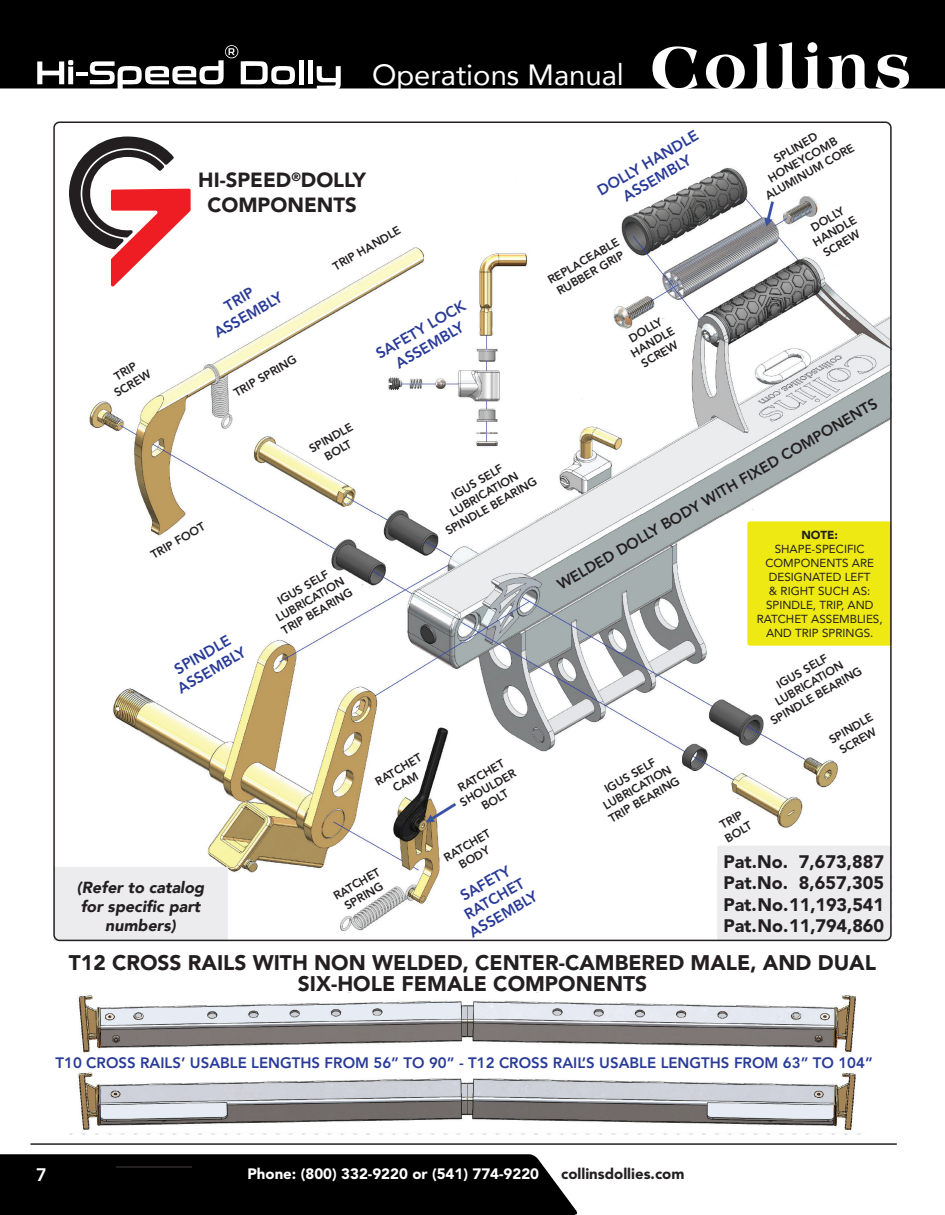
<style>
.page{position:relative;width:945px;height:1215px;background:#fff}
.page>*{position:absolute;margin:0;border:0;box-sizing:border-box;transform-origin:0 0}
.t1{font:29.25px "Avenir";color:#fff}
.t2{font:900 21px/21px "Avenir LT Std";color:#231f20;text-align:center}
.t3{font:900 20.4px "Avenir LT Std";color:#231f20}
.t4{font:900 18px "Avenir LT Std";letter-spacing:-.005em;color:#231f20}
.t5{font:800 18px "Avenir LT Std";color:#fff}
.COLLINS_NOTE{font:italic 900 16.05px/19.2px "Avenir";color:#231f20;text-align:center}
.t6{font:800 15px/18px "Avenir LT Std";color:#293b97;text-align:center}
.t7{font:900 15px "Avenir LT Std";color:#fff}
.t8{font:800 15px "Avenir LT Std";color:#231f20}
.t9{font:900 15px "Avenir LT Std";color:#231f20}
.t10{font:800 11.7px/14px "Avenir LT Std";color:#231f20;text-align:center}
.NOTE{font:11.7px/14px "Avenir";color:#231f20;text-align:center}
.NOTE-2{font:900 11.7px "Avenir";color:#231f20}
</style>
<div class="page">
<div style="left:0;top:1154px;width:578px;height:61px;background:#000001"></div>
<div style="left:0;top:0;width:945px;height:88px;background:#000001"></div>
<svg style="left:652px;top:46px;width:45px;height:43px"></svg>
<svg style="left:706px;top:54px;width:39px;height:35px"></svg>
<svg style="left:753px;top:42px;width:18px;height:47px"></svg>
<svg style="left:778px;top:42px;width:18px;height:47px"></svg>
<svg style="left:804px;top:42px;width:18px;height:47px"></svg>
<svg style="left:828px;top:55px;width:41px;height:34px"></svg>
<svg style="left:876px;top:55px;width:33px;height:34px"></svg>
<div style="left:299px;top:60px;width:5px;height:24px;background:#fff"></div>
<div style="left:308px;top:60px;width:5px;height:24px;background:#fff"></div>
<hr style="left:76px;top:72px;width:12px;height:4px;background:#fff">
<svg style="left:37px;top:60px;width:36px;height:24px"></svg>
<svg style="left:90px;top:45px;width:205px;height:44px"></svg>
<svg style="left:317px;top:66px;width:24px;height:23px"></svg>
<img style="left:89px;top:143px;width:804px;height:789px">
<hr style="left:116px;top:1166px;width:76px;height:1px;background:#231f20">
<hr style="left:30px;top:1143px;width:867px;height:2px;background:#231f20">
<div style="left:56px;top:869px;width:170px;height:70px;background:#ececee"></div>
<div style="left:53px;top:867px;width:175px;height:74px;border:4px solid #ececee"></div>
<div style="left:717px;top:846px;width:175px;height:93px;background:#ececee"></div>
<div style="left:747px;top:521px;width:145px;height:125px;background:#eee913;border-radius:3px"></div>
<img style="left:78px;top:992px;width:778px;height:67px">
<img style="left:70px;top:1072px;width:791px;height:63px">
<svg style="left:69px;top:136px;width:122px;height:151px"></svg>
<h1 class="t1" style="left:372px;top:51px;width:253px">Operations Manual</h1>
<p class="t3" style="left:198px;top:168px;width:169px">HI-SPEED<sup>®</sup>DOLLY</p>
<p class="t3" style="left:207px;top:192px;width:151px">COMPONENTS</p>
<p class="t10" style="left:105px;top:375px;width:42px;rotate:-30deg">TRIP<br>SCREW</p>
<p class="t6" style="left:202px;top:311px;width:78px;rotate:-30deg">TRIP<br>ASSEMBLY</p>
<p class="t10" style="left:231px;top:388px;width:72px;rotate:-30deg">TRIP SPRING</p>
<p class="t10" style="left:148px;top:550px;width:62px;rotate:-30deg">TRIP FOOT</p>
<p class="t10" style="left:330px;top:261px;width:78px;rotate:-30deg">TRIP HANDLE</p>
<p class="t6" style="left:373px;top:347px;width:102px;rotate:-30deg">SAFETY LOCK<br>ASSEMBLY</p>
<p class="t10" style="left:307px;top:444px;width:50px;rotate:-30deg">SPINDLE</p>
<p class="t10" style="left:322px;top:451px;width:30px;rotate:-30deg">BOLT</p>
<p class="t10" style="left:429px;top:502px;width:105px;rotate:-30deg">IGUS SELF<br>LUBRICATION<br>SPINDLE BEARING</p>
<p class="t6" style="left:165px;top:666px;width:78px;rotate:-30deg">SPINDLE<br>ASSEMBLY</p>
<p class="COLLINS_NOTE" style="left:77px;top:877px;width:129px">(Refer to catalog for specific part numbers)</p>
<p class="t10" style="left:265px;top:601px;width:81px;rotate:-30deg">IGUS SELF<br>LUBRICATION<br>TRIP BEARING</p>
<p class="t10" style="left:373px;top:776px;width:53px;rotate:-30deg">RATCHET<br>CAM</p>
<p class="t10" style="left:331px;top:891px;width:53px;rotate:-30deg">RATCHET<br>SPRING</p>
<p class="t10" style="left:450px;top:785px;width:64px;rotate:-30deg">RATCHET<br>SHOULDER</p>
<p class="t10" style="left:479px;top:801px;width:30px;rotate:-30deg">BOLT</p>
<p class="t10" style="left:441px;top:852px;width:53px;rotate:-30deg">RATCHET<br>BODY</p>
<p class="t6" style="left:448px;top:894px;width:78px;rotate:-30deg">SAFETY<br>RATCHET<br>ASSEMBLY</p>
<p class="t6" style="left:594px;top:183px;width:115px;rotate:-30deg">DOLLY HANDLE<br>ASSEMBLY</p>
<p class="t10" style="left:545px;top:275px;width:82px;text-align:left;rotate:-30deg">REPLACEABLE<br>RUBBER GRIP</p>
<p class="t10" style="left:621px;top:336px;width:50px;rotate:-30deg">DOLLY<br>HANDLE</p>
<p class="t10" style="left:639px;top:358px;width:42px;rotate:-30deg">SCREW</p>
<p class="t10" style="left:749px;top:167px;width:102px;rotate:-30deg">SPLINED<br>HONEYCOMB<br>ALUMINUM CORE</p>
<p class="t10" style="left:803px;top:225px;width:50px;rotate:-30deg">DOLLY<br>HANDLE</p>
<p class="t10" style="left:821px;top:247px;width:42px;rotate:-30deg">SCREW</p>
<p class="t8" style="left:554px;top:578px;width:368px;rotate:-30deg">WELDED DOLLY BODY WITH FIXED COMPONENTS</p>
<p class="NOTE-2" style="left:801px;top:525px;width:38px">NOTE:</p>
<p class="NOTE" style="left:757px;top:541px;width:127px">SHAPE-SPECIFIC<br>COMPONENTS ARE<br>DESIGNATED LEFT<br>&amp; RIGHT SUCH AS:<br>SPINDLE, TRIP, AND<br>RATCHET ASSEMBLIES,<br>AND TRIP SPRINGS.</p>
<p class="t10" style="left:592px;top:789px;width:81px;rotate:-30deg">IGUS SELF<br>LUBRICATION<br>TRIP BEARING</p>
<p class="t10" style="left:754px;top:691px;width:105px;rotate:-30deg">IGUS SELF<br>LUBRICATION<br>SPINDLE BEARING</p>
<p class="t10" style="left:827px;top:734px;width:50px;rotate:-30deg">SPINDLE<br>SCREW</p>
<p class="t10" style="left:715px;top:821px;width:30px;text-align:left;rotate:-30deg">TRIP<br>BOLT</p>
<p class="t4" style="left:723px;top:851px;width:162px">Pat.No. 7,673,887</p>
<p class="t4" style="left:723px;top:872px;width:162px">Pat.No. 8,657,305</p>
<p class="t4" style="left:723px;top:894px;width:162px">Pat. No. 11,193,541</p>
<p class="t4" style="left:723px;top:915px;width:162px">Pat. No. 11,794,860</p>
<p class="t2" style="left:69px;top:953px;width:809px">T12 CROSS RAILS WITH NON WELDED, CENTER-CAMBERED MALE, AND DUAL<br>SIX-HOLE FEMALE COMPONENTS</p>
<p class="t6" style="left:56px;top:1054px;width:819px">T10 CROSS RAILS’ USABLE LENGTHS FROM 56” TO 90” - T12 CROSS RAIL’S USABLE LENGTHS FROM 63” TO 104”</p>
<h3 class="t5" style="left:36px;top:1164px;width:12px">7</h3>
<p class="t7" style="left:247px;top:1165px;width:293px">Phone: (800) 332-9220 or (541) 774-9220</p>
<p class="t9" style="left:561px;top:1165px;width:125px">collinsdollies.com</p>
</div>
